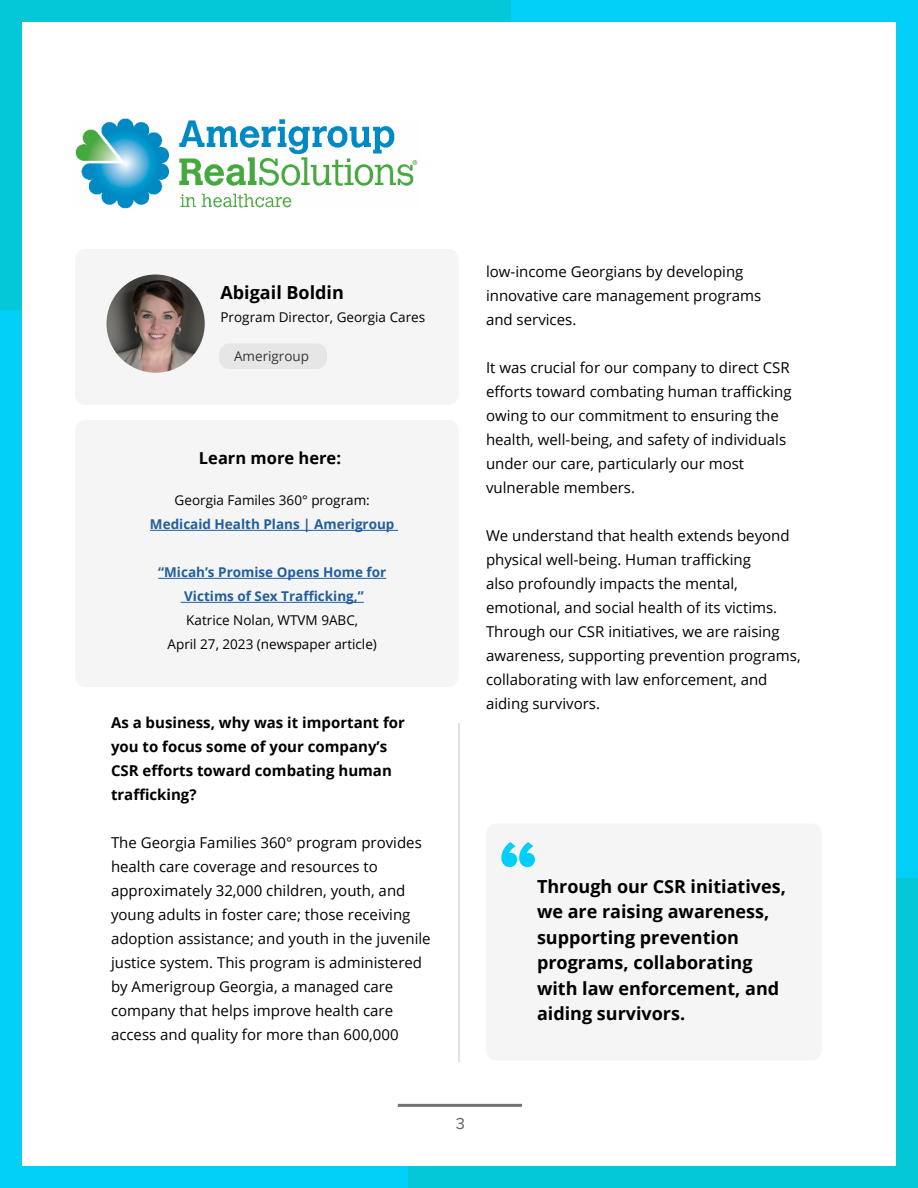
<style>
.page{position:relative;width:918px;height:1188px;background:#fff}
.page>*{position:absolute;margin:0;border:0;box-sizing:border-box;transform-origin:0 0}
.t1{font:900 72px "Proxima Nova";color:#01cff8}
.t2{font:700 18px/25.5px "Open Sans";color:#000}
.t3{font:700 16.5px "Open Sans";color:#000}
.t4{font:16.5px "Proxima Nova";color:#636363}
.t5{font:15px/24px "Open Sans";color:#000}
.t6{font:700 15px/24px "Open Sans";color:#000}
.t7{font:13.5px/24px "Open Sans";color:#000;text-align:center}
.t8{font:700 13.5px/24px "Open Sans";color:#215e9e;text-align:center}
.t9{font:13.5px "Open Sans";color:#363636}
</style>
<div class="page">
<hr style="left:398px;top:1104px;width:124px;height:3px;background:#737373">
<div style="left:75px;top:249px;width:384px;height:156px;background:#f5f5f5;border-radius:10px"></div>
<div style="left:75px;top:420px;width:384px;height:267px;background:#f5f5f5;border-radius:10px"></div>
<hr style="left:459px;top:723px;width:1px;height:339px;background:#c7c7c7">
<div style="left:0;top:0;width:22px;height:653px;background:#04c7d8"></div>
<div style="left:0;top:310px;width:22px;height:878px;background:#01cff8"></div>
<div style="left:896px;top:535px;width:22px;height:653px;background:#04c7d8"></div>
<div style="left:896px;top:0;width:22px;height:878px;background:#01cff8"></div>
<div style="left:265px;top:1166px;width:653px;height:22px;background:#04c7d8"></div>
<div style="left:0;top:0;width:653px;height:22px;background:#04c7d8"></div>
<div style="left:1px;top:1166px;width:407px;height:22px;background:#01cff8"></div>
<div style="left:511px;top:0;width:407px;height:22px;background:#01cff8"></div>
<img style="left:106px;top:274px;width:99px;height:99px;border-radius:49px">
<hr style="left:150px;top:530px;width:248px;height:1px;background:#215e9e">
<hr style="left:158px;top:578px;width:228px;height:1px;background:#215e9e">
<hr style="left:181px;top:602px;width:183px;height:1px;background:#215e9e">
<img style="left:75px;top:118px;width:343px;height:91px">
<div style="left:219px;top:344px;width:108px;height:25px;background:#e6e6e6;border-radius:10px"></div>
<div style="left:486px;top:824px;width:336px;height:236px;background:#f5f5f5;border-radius:10px"></div>
<p class="t2" style="left:220px;top:279px;width:125px">Abigail Boldin</p>
<p class="t7" style="left:220px;top:305px;width:206px">Program Director, Georgia Cares</p>
<p class="t9" style="left:234px;top:347px;width:77px">Amerigroup</p>
<p class="t3" style="left:199px;top:446px;width:144px">Learn more here:</p>
<p class="t7" style="left:175px;top:488px;width:197px">Georgia Familes 360° program:</p>
<p class="t8" style="left:150px;top:512px;width:246px">Medicaid Health Plans | Amerigroup</p>
<p class="t8" style="left:158px;top:560px;width:230px">“Micah’s Promise Opens Home for<br>Victims of Sex Trafficking,”</p>
<p class="t7" style="left:168px;top:608px;width:211px">Katrice Nolan, WTVM 9ABC,<br>April 27, 2023 (newspaper article)</p>
<p class="t6" style="left:111px;top:711px;width:295px">As a business, why was it important for you to focus some of your company’s<br>CSR efforts toward combating human trafficking?</p>
<p class="t5" style="left:111px;top:831px;width:321px">The Georgia Families 360° program provides health care coverage and resources to approximately 32,000 children, youth, and young adults in foster care; those receiving adoption assistance; and youth in the juvenile justice system. This program is administered by Amerigroup Georgia, a managed care company that helps improve health care access and quality for more than 600,000</p>
<p class="t5" style="left:486px;top:259px;width:277px">low-income Georgians by developing innovative care management programs and services.</p>
<p class="t5" style="left:486px;top:355px;width:307px">It was crucial for our company to direct CSR efforts toward combating human trafficking owing to our commitment to ensuring the health, well-being, and safety of individuals under our care, particularly our most vulnerable members.</p>
<p class="t5" style="left:486px;top:523px;width:316px">We understand that health extends beyond physical well-being. Human trafficking<br>also profoundly impacts the mental, emotional, and social health of its victims.<br>Through our CSR initiatives, we are raising awareness, supporting prevention programs, collaborating with law enforcement, and aiding survivors.</p>
<h1 class="t1" style="left:500px;top:813px;width:40px">“</h1>
<p class="t2" style="left:537px;top:873px;width:250px">Through our CSR initiatives, we are raising awareness, supporting prevention programs, collaborating with law enforcement, and aiding survivors.</p>
<p class="t4" style="left:456px;top:1111px;width:11px">3</p>
</div>
